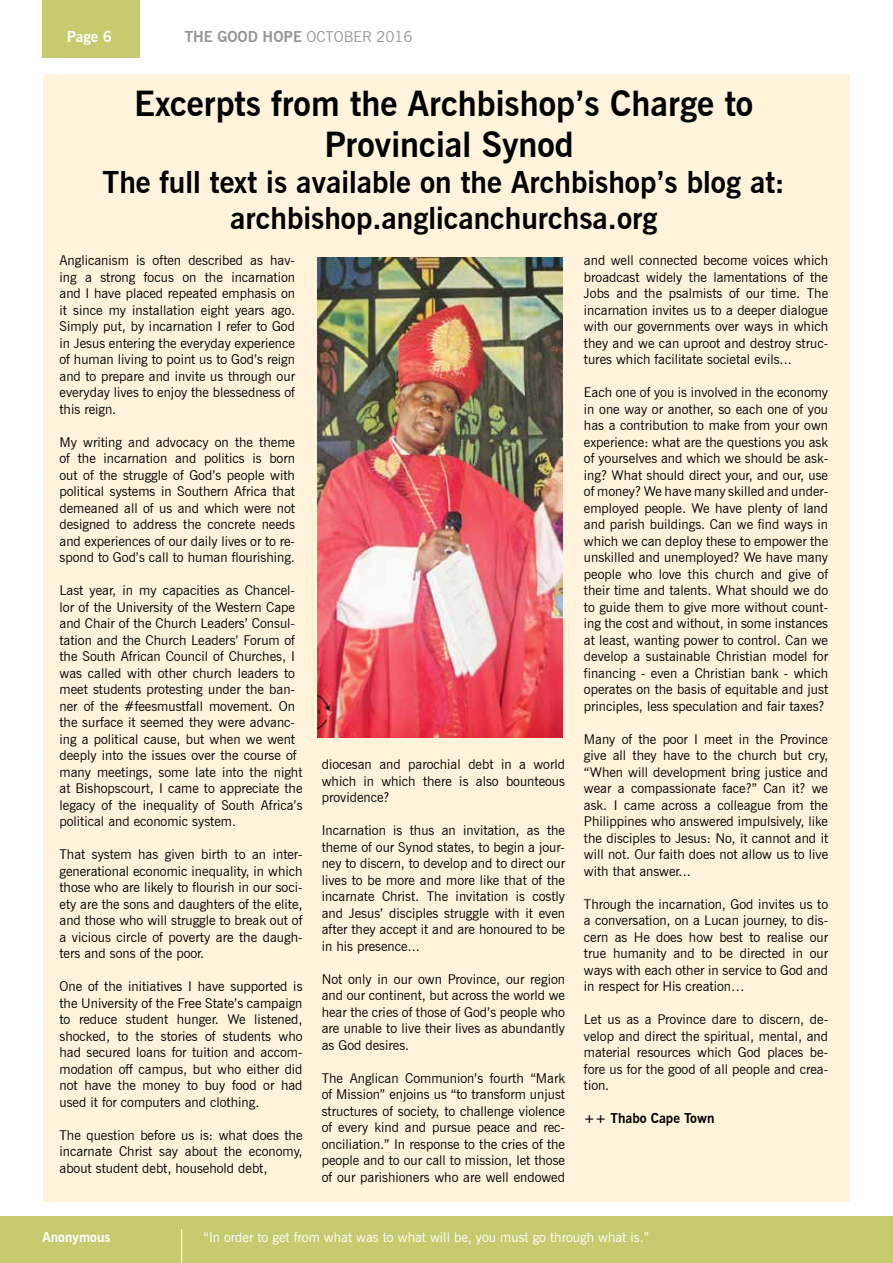
<style>
.page{position:relative;width:893px;height:1263px;background:#fff}
.page>*{position:absolute;margin:0;border:0;box-sizing:border-box;transform-origin:0 0}
.t1{font:700 34.5px/41.4px "News Gothic BT";color:#000;text-align:center}
.t2{font:700 30px/36px "News Gothic BT";color:#000;text-align:center}
.t3{font:700 15px "News Gothic BT";color:#939598}
.t4{font:700 15px "News Gothic BT";color:#fff}
.t5{font:13.5px/16.5px "News Gothic BT";color:#000;text-align:justify}
.t6{font:13.5px "News Gothic BT";color:#fff}
.t7{font:700 13.5px "News Gothic BT";color:#000}
.t8{font:700 13.5px "News Gothic BT";color:#fff}
.s1{font-weight:400}
</style>
<div class="page">
<div style="left:43px;top:0;width:97px;height:57px;background:#c6cb70"></div>
<div style="left:0;top:1216px;width:893px;height:47px;background:#c6cb70"></div>
<hr style="left:181px;top:1229px;width:1px;height:34px;background:#fff">
<div style="left:43px;top:74px;width:807px;height:1128px;background:#fff4db"></div>
<img style="left:318px;top:257px;width:244px;height:481px">
<p class="t4" style="left:67px;top:27px;width:47px">Page 6</p>
<p class="t3" style="left:185px;top:27px;width:229px">THE GOOD HOPE <span class="s1">OCTOBER 2016</span></p>
<h1 class="t1" style="left:134px;top:82px;width:620px">Excerpts from the Archbishop’s Charge to<br>Provincial Synod</h1>
<h2 class="t2" style="left:103px;top:164px;width:684px">The full text is available on the Archbishop’s blog at: archbishop.anglicanchurchsa.org</h2>
<p class="t5" style="left:60px;top:252px;width:237px">Anglicanism is often described as hav&shy;ing a strong focus on the incarnation and I have placed repeated emphasis on it since my installation eight years ago.<br>Simply put, by incarnation I refer to God in Jesus entering the everyday experience of human living to point us to God’s reign and to prepare and invite us through our everyday lives to enjoy the blessedness of this reign.</p>
<p class="t5" style="left:60px;top:434px;width:237px">My writing and advocacy on the theme of the incarnation and politics is born out of the struggle of God’s people with political systems in Southern Africa that demeaned all of us and which were not designed to address the concrete needs and experiences of our daily lives or to re&shy;spond to God’s call to human flourishing.</p>
<p class="t5" style="left:60px;top:582px;width:245px;text-align:left">Last year, in my capacities as Chancel&shy;lor of the University of the Western Cape and Chair of the Church Leaders’ Consul&shy;tation and the Church Leaders’ Forum of the South African Council of Churches, I was called with other church leaders to meet students protesting under the ban&shy;ner of the #feesmustfall movement. On the surface it seemed they were advanc&shy;ing a political cause, but when we went deeply into the issues over the course of many meetings, some late into the night at Bishopscourt, I came to appreciate the legacy of the inequality of South Africa’s political and economic system.</p>
<p class="t5" style="left:60px;top:846px;width:245px">That system has given birth to an inter&shy;generational economic inequality, in which those who are likely to flourish in our soci&shy;ety are the sons and daughters of the elite, and those who will struggle to break out of a vicious circle of poverty are the daugh&shy;ters and sons of the poor.</p>
<p class="t5" style="left:60px;top:978px;width:245px">One of the initiatives I have supported is the University of the Free State’s campaign to reduce student hunger. We listened, shocked, to the stories of students who had secured loans for tuition and accom&shy;modation off campus, but who either did not have the money to buy food or had used it for computers and clothing.</p>
<p class="t5" style="left:60px;top:1127px;width:245px">The question before us is: what does the incarnate Christ say about the economy, about student debt, household debt,</p>
<p class="t5" style="left:584px;top:252px;width:246px">and well connected become voices which broadcast widely the lamentations of the Jobs and the psalmists of our time. The incarnation invites us to a deeper dialogue with our governments over ways in which they and we can uproot and destroy struc&shy;tures which facilitate societal evils...</p>
<p class="t5" style="left:584px;top:384px;width:246px">Each one of you is involved in the economy in one way or another, so each one of you has a contribution to make from your own experience: what are the questions you ask of yourselves and which we should be ask&shy;ing? What should direct your, and our, use of money? We have many skilled and under&shy;employed people. We have plenty of land and parish buildings. Can we find ways in which we can deploy these to empower the unskilled and unemployed? We have many people who love this church and give of their time and talents. What should we do to guide them to give more without count&shy;ing the cost and without, in some instances at least, wanting power to control. Can we develop a sustainable Christian model for financing - even a Christian bank - which operates on the basis of equitable and just principles, less speculation and fair taxes?</p>
<p class="t5" style="left:584px;top:730px;width:246px">Many of the poor I meet in the Province give all they have to the church but cry, “When will development bring justice and wear a compassionate face?” Can it? we ask. I came across a colleague from the Philippines who answered impulsively, like the disciples to Jesus: No, it cannot and it will not. Our faith does not allow us to live with that answer...</p>
<p class="t5" style="left:584px;top:895px;width:246px">Through the incarnation, God invites us to a conversation, on a Lucan journey, to dis&shy;cern as He does how best to realise our true humanity and to be directed in our ways with each other in service to God and in respect for His creation…</p>
<p class="t5" style="left:584px;top:1011px;width:246px">Let us as a Province dare to discern, de&shy;velop and direct the spiritual, mental, and material resources which God places be&shy;fore us for the good of all people and crea&shy;tion.</p>
<p class="t7" style="left:584px;top:1110px;width:132px">++ Thabo Cape Town</p>
<p class="t5" style="left:322px;top:756px;width:245px">diocesan and parochial debt in a world which in which there is also bounteous providence?</p>
<p class="t5" style="left:322px;top:822px;width:245px">Incarnation is thus an invitation, as the theme of our Synod states, to begin a jour&shy;ney to discern, to develop and to direct our lives to be more and more like that of the incarnate Christ. The invitation is costly and Jesus’ disciples struggle with it even after they accept it and are honoured to be in his presence...</p>
<p class="t5" style="left:322px;top:971px;width:245px">Not only in our own Province, our region and our continent, but across the world we hear the cries of those of God’s people who are unable to live their lives as abundantly as God desires.</p>
<p class="t5" style="left:322px;top:1070px;width:245px">The Anglican Communion’s fourth “Mark of Mission” enjoins us “to transform unjust structures of society, to challenge violence of every kind and pursue peace and rec&shy;onciliation.” In response to the cries of the people and to our call to mission, let those of our parishioners who are well endowed</p>
<p class="t8" style="left:43px;top:1228px;width:69px">Anonymous</p>
<p class="t6" style="left:204px;top:1229px;width:447px">“In order to get from what was to what will be, you must go through what is.”</p>
</div>
